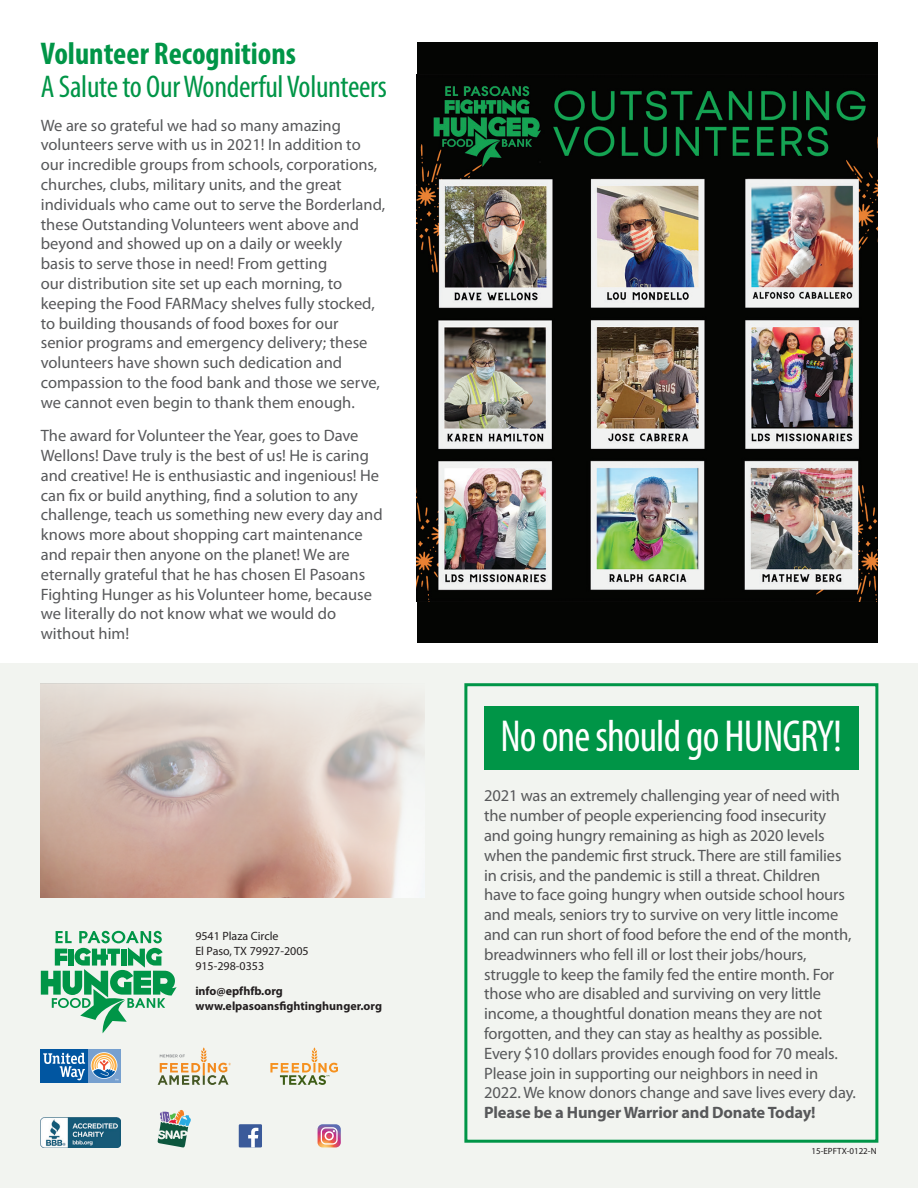
<style>
.page{position:relative;width:918px;height:1188px;background:#fff}
.page>*{position:absolute;margin:0;border:0;box-sizing:border-box;transform-origin:0 0}
.t1{font:condensed 45px "Myriad Pro";letter-spacing:-.02em;color:#fff}
.t2{font:condensed 31.5px/33px "Myriad Pro";letter-spacing:-.01em;color:#009547}
.t3{font:16.5px/19.8px "Myriad Pro";letter-spacing:-.005em;color:#57585a}
.t4{font:12px/15px "Myriad Pro";color:#231f20}
.t5{font:700 12px "Myriad Pro";color:#231f20}
.t6{font:9px "Myriad Pro";color:#231f20}
.s1{font-weight:700}
</style>
<div class="page">
<div style="left:0;top:664px;width:918px;height:524px;background:#f2f4f0"></div>
<svg style="left:41px;top:931px;width:136px;height:102px"></svg>
<div style="left:88px;top:1049px;width:32px;height:33px;background:#77a0cf"></div>
<svg style="left:91px;top:1052px;width:26px;height:27px"></svg>
<div style="left:41px;top:1049px;width:47px;height:33px;background:#0156a1"></div>
<svg style="left:92px;top:1053px;width:26px;height:27px"></svg>
<svg style="left:43px;top:1053px;width:42px;height:27px"></svg>
<svg style="left:158px;top:1047px;width:73px;height:38px"></svg>
<svg style="left:270px;top:1047px;width:68px;height:38px"></svg>
<img style="left:41px;top:1117px;width:79px;height:30px">
<svg style="left:158px;top:1110px;width:33px;height:37px"></svg>
<div style="left:239px;top:1124px;width:23px;height:23px;background:#3b5a9a"></div>
<svg style="left:248px;top:1128px;width:10px;height:19px"></svg>
<svg style="left:318px;top:1124px;width:23px;height:23px"></svg>
<svg style="left:464px;top:683px;width:415px;height:460px"></svg>
<div style="left:417px;top:42px;width:461px;height:601px;background:#040503"></div>
<img style="left:417px;top:86px;width:461px;height:515px">
<div style="left:484px;top:706px;width:375px;height:63px;background:#009547"></div>
<img style="left:41px;top:684px;width:383px;height:214px">
<p class="t2" style="left:41px;top:37px;width:348px"><span class="s1">Volunteer Recognitions<br></span>A Salute to Our Wonderful Volunteers</p>
<p class="t3" style="left:41px;top:115px;width:346px">We are so grateful we had so many amazing volunteers serve with us in 2021! In addition to our incredible groups from schools, corporations, churches, clubs, military units, and the great individuals who came out to serve the Borderland, these Outstanding Volunteers went above and beyond and showed up on a daily or weekly<br>basis to serve those in need! From getting<br>our distribution site set up each morning, to keeping the Food FARMacy shelves fully stocked, to building thousands of food boxes for our<br>senior programs and emergency delivery; these volunteers have shown such dedication and compassion to the food bank and those we serve, we cannot even begin to thank them enough.</p>
<p class="t3" style="left:41px;top:425px;width:343px">The award for Volunteer the Year, goes to Dave Wellons! Dave truly is the best of us! He is caring and creative! He is enthusiastic and ingenious! He can fix or build anything, find a solution to any challenge, teach us something new every day and knows more about shopping cart maintenance and repair then anyone on the planet! We are eternally grateful that he has chosen El Pasoans Fighting Hunger as his Volunteer home, because we literally do not know what we would do without him!</p>
<p class="t4" style="left:195px;top:928px;width:85px">9541 Plaza Circle</p>
<p class="t4" style="left:195px;top:943px;width:115px">El Paso, TX 79927-2005<br>915-298-0353</p>
<p class="t5" style="left:195px;top:983px;width:89px">info@epfhfb.org</p>
<p class="t5" style="left:195px;top:998px;width:188px">www.elpasoansfightinghunger.org</p>
<p class="t1" style="left:501px;top:709px;width:343px">No one should go HUNGRY!</p>
<p class="t3" style="left:484px;top:786px;width:373px">2021 was an extremely challenging year of need with the number of people experiencing food insecurity and going hungry remaining as high as 2020 levels when the pandemic first struck. There are still families in crisis, and the pandemic is still a threat. Children have to face going hungry when outside school hours and meals, seniors try to survive on very little income and can run short of food before the end of the month, breadwinners who fell ill or lost their jobs/hours, struggle to keep the family fed the entire month. For those who are disabled and surviving on very little income, a thoughtful donation means they are not forgotten, and they can stay as healthy as possible.<br>Every $10 dollars provides enough food for 70 meals.<br>Please join in supporting our neighbors in need in 2022. We know donors change and save lives every day.<br><span class="s1">Please be a Hunger Warrior and Donate Today!</span></p>
<p class="t6" style="left:812px;top:1145px;width:67px">15-EPFTX-0122-N</p>
</div>
